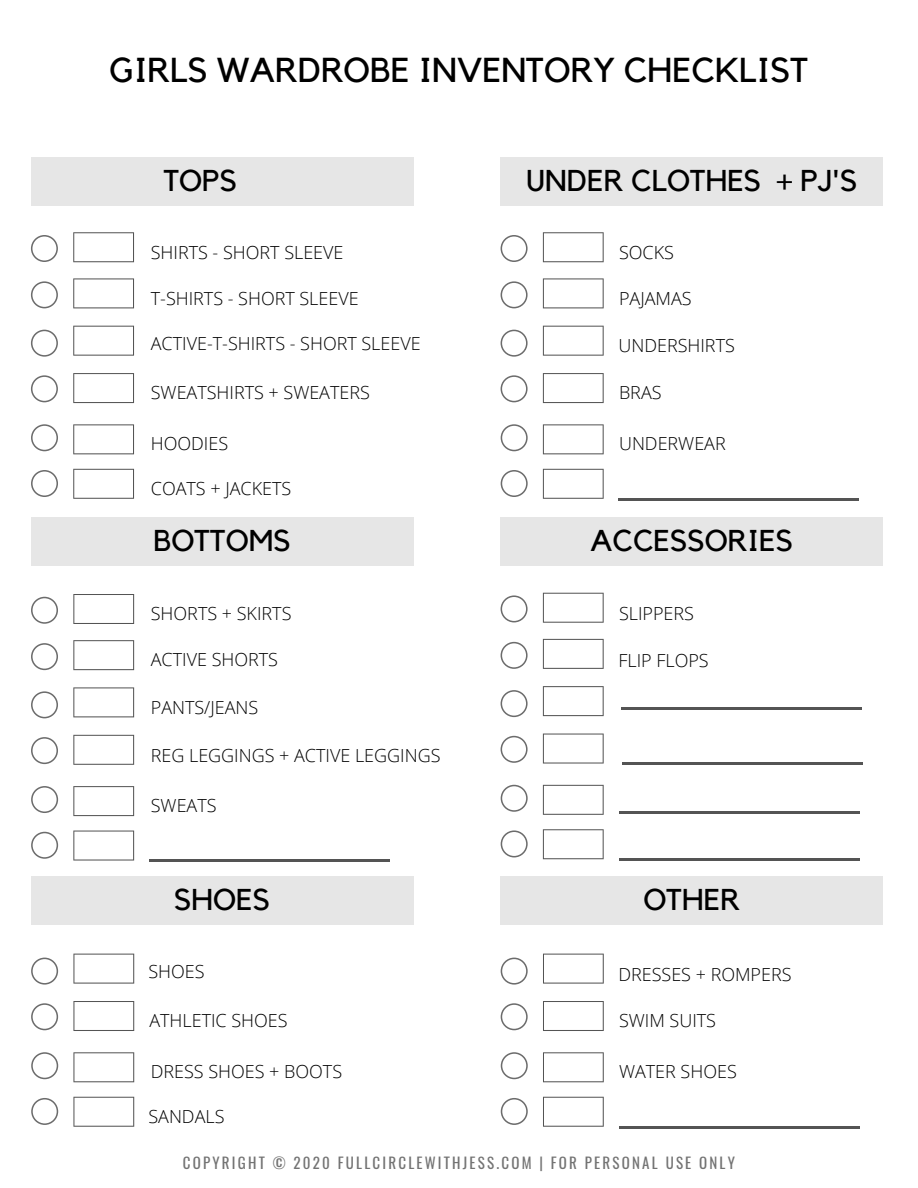
<style>
.page{position:relative;width:918px;height:1188px;background:#fff}
.page>*{position:absolute;margin:0;border:0;box-sizing:border-box;transform-origin:0 0}
.t1{font:34.5px "Kollektif";color:#000}
.t2{font:30px "Kollektif";color:#000}
.t3{font:300 18px "Open Sans";color:#000}
.t4{font:15px "Oswald";letter-spacing:.145em;color:#737373}
</style>
<div class="page">
<div style="left:501px;top:158px;width:382px;height:48px;background:#e6e6e6"></div>
<div style="left:31px;top:158px;width:382px;height:48px;background:#e6e6e6"></div>
<div style="left:31px;top:517px;width:382px;height:49px;background:#e6e6e6"></div>
<div style="left:31px;top:877px;width:382px;height:48px;background:#e6e6e6"></div>
<div style="left:501px;top:517px;width:382px;height:49px;background:#e6e6e6"></div>
<div style="left:501px;top:877px;width:382px;height:48px;background:#e6e6e6"></div>
<svg style="left:31px;top:235px;width:27px;height:27px"></svg>
<svg style="left:31px;top:281px;width:27px;height:27px"></svg>
<svg style="left:31px;top:330px;width:27px;height:27px"></svg>
<svg style="left:31px;top:375px;width:27px;height:27px"></svg>
<svg style="left:31px;top:424px;width:27px;height:27px"></svg>
<svg style="left:31px;top:470px;width:27px;height:27px"></svg>
<svg style="left:73px;top:232px;width:61px;height:30px"></svg>
<svg style="left:73px;top:278px;width:61px;height:30px"></svg>
<svg style="left:73px;top:326px;width:61px;height:30px"></svg>
<svg style="left:73px;top:373px;width:61px;height:30px"></svg>
<svg style="left:73px;top:424px;width:61px;height:30px"></svg>
<svg style="left:73px;top:469px;width:61px;height:30px"></svg>
<hr style="left:150px;top:859px;width:240px;height:2px;background:#545454">
<svg style="left:31px;top:597px;width:27px;height:27px"></svg>
<svg style="left:31px;top:643px;width:27px;height:27px"></svg>
<svg style="left:31px;top:691px;width:27px;height:27px"></svg>
<svg style="left:31px;top:737px;width:27px;height:27px"></svg>
<svg style="left:31px;top:786px;width:27px;height:27px"></svg>
<svg style="left:31px;top:832px;width:27px;height:27px"></svg>
<svg style="left:73px;top:594px;width:61px;height:30px"></svg>
<svg style="left:73px;top:640px;width:61px;height:30px"></svg>
<svg style="left:73px;top:687px;width:61px;height:30px"></svg>
<svg style="left:73px;top:735px;width:61px;height:30px"></svg>
<svg style="left:73px;top:786px;width:61px;height:30px"></svg>
<svg style="left:73px;top:831px;width:61px;height:30px"></svg>
<hr style="left:619px;top:858px;width:241px;height:2px;background:#545454">
<svg style="left:501px;top:595px;width:27px;height:27px"></svg>
<svg style="left:501px;top:642px;width:27px;height:27px"></svg>
<svg style="left:501px;top:690px;width:27px;height:27px"></svg>
<svg style="left:501px;top:736px;width:27px;height:27px"></svg>
<svg style="left:501px;top:785px;width:27px;height:27px"></svg>
<svg style="left:501px;top:830px;width:27px;height:27px"></svg>
<svg style="left:543px;top:593px;width:61px;height:30px"></svg>
<svg style="left:543px;top:639px;width:61px;height:30px"></svg>
<svg style="left:543px;top:686px;width:61px;height:30px"></svg>
<svg style="left:543px;top:734px;width:61px;height:30px"></svg>
<svg style="left:543px;top:785px;width:61px;height:30px"></svg>
<svg style="left:543px;top:829px;width:61px;height:30px"></svg>
<svg style="left:501px;top:235px;width:27px;height:27px"></svg>
<svg style="left:501px;top:281px;width:27px;height:27px"></svg>
<svg style="left:501px;top:330px;width:27px;height:27px"></svg>
<svg style="left:501px;top:375px;width:27px;height:27px"></svg>
<svg style="left:501px;top:424px;width:27px;height:27px"></svg>
<svg style="left:501px;top:470px;width:27px;height:27px"></svg>
<svg style="left:543px;top:232px;width:61px;height:30px"></svg>
<svg style="left:543px;top:278px;width:61px;height:30px"></svg>
<svg style="left:543px;top:326px;width:61px;height:30px"></svg>
<svg style="left:543px;top:373px;width:61px;height:30px"></svg>
<svg style="left:543px;top:424px;width:61px;height:30px"></svg>
<svg style="left:543px;top:469px;width:61px;height:30px"></svg>
<svg style="left:31px;top:958px;width:27px;height:27px"></svg>
<svg style="left:31px;top:1003px;width:27px;height:27px"></svg>
<svg style="left:31px;top:1052px;width:27px;height:27px"></svg>
<svg style="left:31px;top:1098px;width:27px;height:27px"></svg>
<svg style="left:73px;top:954px;width:61px;height:30px"></svg>
<svg style="left:73px;top:1001px;width:61px;height:30px"></svg>
<svg style="left:73px;top:1052px;width:61px;height:30px"></svg>
<svg style="left:73px;top:1097px;width:61px;height:30px"></svg>
<svg style="left:501px;top:958px;width:27px;height:27px"></svg>
<svg style="left:501px;top:1003px;width:27px;height:27px"></svg>
<svg style="left:501px;top:1052px;width:27px;height:27px"></svg>
<svg style="left:501px;top:1098px;width:27px;height:27px"></svg>
<svg style="left:543px;top:954px;width:61px;height:30px"></svg>
<svg style="left:543px;top:1001px;width:61px;height:30px"></svg>
<svg style="left:543px;top:1052px;width:61px;height:30px"></svg>
<svg style="left:543px;top:1097px;width:61px;height:30px"></svg>
<hr style="left:619px;top:499px;width:240px;height:2px;background:#545454">
<hr style="left:619px;top:811px;width:241px;height:2px;background:#545454">
<hr style="left:619px;top:1127px;width:241px;height:2px;background:#545454">
<hr style="left:622px;top:762px;width:241px;height:2px;background:#545454">
<hr style="left:621px;top:707px;width:241px;height:2px;background:#545454">
<h1 class="t1" style="left:110px;top:54px;width:700px">GIRLS WARDROBE INVENTORY CHECKLIST</h1>
<h2 class="t2" style="left:164px;top:167px;width:75px">TOPS</h2>
<p class="t3" style="left:151px;top:239px;width:194px">SHIRTS - SHORT SLEEVE</p>
<p class="t3" style="left:151px;top:285px;width:209px">T-SHIRTS - SHORT SLEEVE</p>
<h2 class="t2" style="left:526px;top:167px;width:333px">UNDER CLOTHES + PJ'S</h2>
<p class="t3" style="left:619px;top:239px;width:56px">SOCKS</p>
<p class="t3" style="left:619px;top:285px;width:74px">PAJAMAS</p>
<p class="t3" style="left:151px;top:331px;width:271px">ACTIVE-T-SHIRTS - SHORT SLEEVE</p>
<p class="t3" style="left:619px;top:333px;width:118px">UNDERSHIRTS</p>
<p class="t3" style="left:151px;top:380px;width:221px">SWEATSHIRTS + SWEATERS</p>
<p class="t3" style="left:619px;top:380px;width:44px">BRAS</p>
<p class="t3" style="left:151px;top:431px;width:79px">HOODIES</p>
<p class="t3" style="left:619px;top:431px;width:108px">UNDERWEAR</p>
<p class="t3" style="left:151px;top:476px;width:142px">COATS + JACKETS</p>
<h2 class="t2" style="left:153px;top:527px;width:139px">BOTTOMS</h2>
<p class="t3" style="left:151px;top:601px;width:142px">SHORTS + SKIRTS</p>
<p class="t3" style="left:151px;top:647px;width:129px">ACTIVE SHORTS</p>
<p class="t3" style="left:151px;top:695px;width:109px">PANTS/JEANS</p>
<p class="t3" style="left:151px;top:743px;width:291px">REG LEGGINGS + ACTIVE LEGGINGS</p>
<p class="t3" style="left:151px;top:793px;width:67px">SWEATS</p>
<h2 class="t2" style="left:174px;top:886px;width:97px">SHOES</h2>
<p class="t3" style="left:148px;top:959px;width:58px">SHOES</p>
<p class="t3" style="left:149px;top:1008px;width:140px">ATHLETIC SHOES</p>
<h2 class="t2" style="left:591px;top:527px;width:204px">ACCESSORIES</h2>
<p class="t3" style="left:619px;top:601px;width:76px">SLIPPERS</p>
<p class="t3" style="left:619px;top:648px;width:92px">FLIP FLOPS</p>
<h2 class="t2" style="left:644px;top:886px;width:98px">OTHER</h2>
<p class="t3" style="left:619px;top:962px;width:175px">DRESSES + ROMPERS</p>
<p class="t3" style="left:619px;top:1008px;width:99px">SWIM SUITS</p>
<p class="t3" style="left:151px;top:1059px;width:193px">DRESS SHOES + BOOTS</p>
<p class="t3" style="left:619px;top:1059px;width:119px">WATER SHOES</p>
<p class="t3" style="left:148px;top:1104px;width:78px">SANDALS</p>
<p class="t4" style="left:183px;top:1151px;width:554px">COPYRIGHT © 2020 FULLCIRCLEWITHJESS.COM | FOR PERSONAL USE ONLY</p>
</div>
